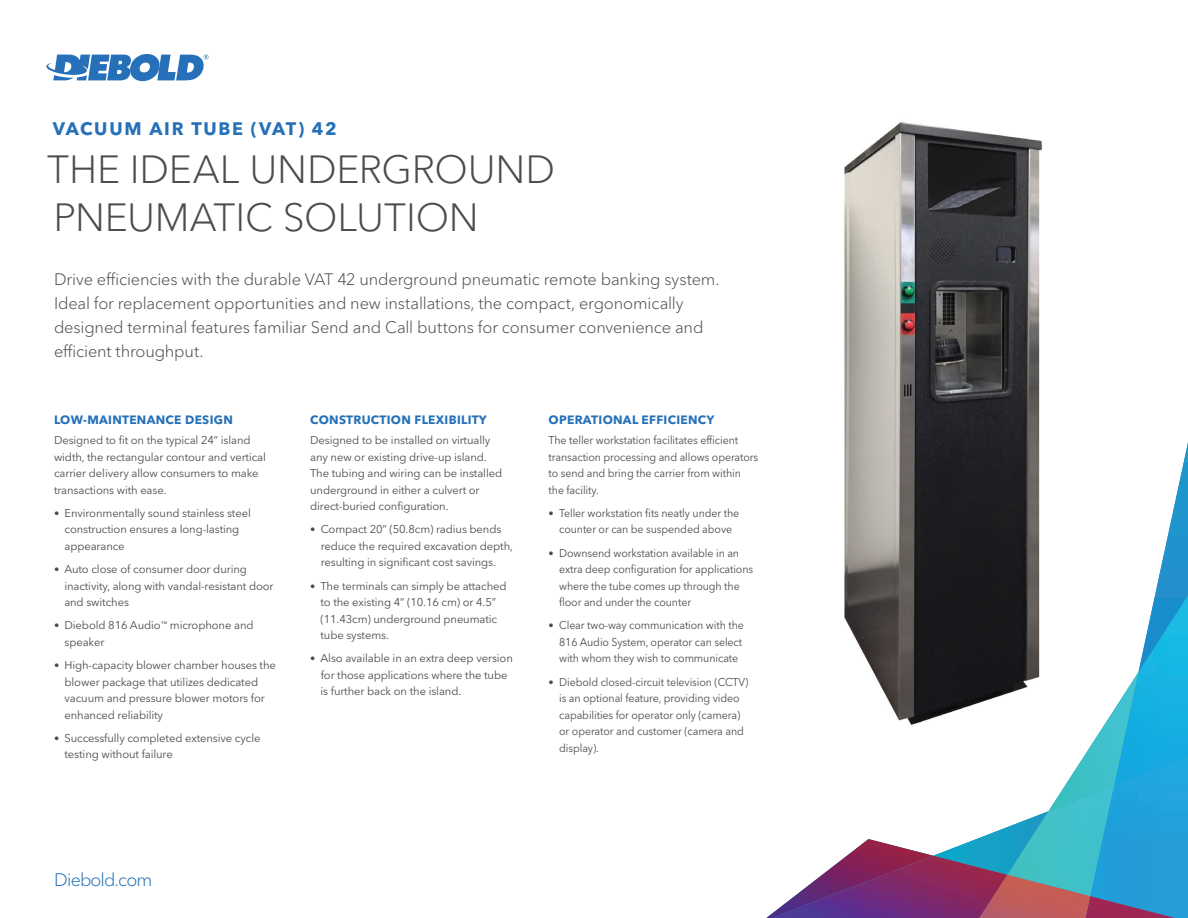
<style>
.page{position:relative;width:1188px;height:918px;background:#fff}
.page>*{position:absolute;margin:0;border:0;box-sizing:border-box;transform-origin:0 0}
.t1{font:300 39px/48px "Avenir Next LT Pro";letter-spacing:-.005em;color:#4b4c4d}
.t2{font:700 18px "Avenir Next LT Pro";letter-spacing:.095em;color:#2570b8}
.t3{font:300 18px "Avenir Next LT Pro";letter-spacing:-.05em;color:#2570b8}
.t4{font:300 16.5px/24px "Avenir Next LT Pro";letter-spacing:-.01em;color:#4b4c4d}
.t5{font:700 12px "Avenir Next LT Pro";letter-spacing:.025em;color:#2570b8}
.t6{font:11.25px/16.5px "Avenir Next LT Pro";letter-spacing:-.01em;color:#4b4c4d}
.t7{font:11.25px/16.5px "Avenir Next LT Pro";letter-spacing:-.01em;color:#4b4c4d;scale:.95 1}
.s1{font-size:10.5px}
</style>
<div class="page">
<svg style="left:766px;top:443px;width:422px;height:475px"></svg>
<img style="left:772px;top:856px;width:235px;height:62px">
<img style="left:1090px;top:896px;width:85px;height:22px">
<img style="left:1048px;top:672px;width:90px;height:139px">
<img style="left:1007px;top:786px;width:107px;height:110px">
<img style="left:979px;top:875px;width:111px;height:43px">
<img style="left:834px;top:122px;width:219px;height:611px">
<svg style="left:46px;top:54px;width:163px;height:27px"></svg>
<h2 class="t2" style="left:53px;top:118px;width:285px">VACUUM AIR TUBE (VAT) 42</h2>
<h1 class="t1" style="left:47px;top:146px;width:509px">THE IDEAL UNDERGROUND<br>PNEUMATIC SOLUTION</h1>
<p class="t4" style="left:54px;top:267px;width:667px">Drive efficiencies with the durable VAT 42 underground pneumatic remote banking system.<br>Ideal for replacement opportunities and new installations, the compact, ergonomically designed terminal features familiar Send and Call buttons for consumer convenience and efficient throughput.</p>
<p class="t5" style="left:54px;top:413px;width:180px">LOW-MAINTENANCE DESIGN</p>
<p class="t6" style="left:54px;top:432px;width:213px">Designed to fit on the typical 24” island width, the rectangular contour and vertical carrier delivery allow consumers to make transactions with ease.</p>
<p class="t6" style="left:65px;top:505px;width:188px;text-indent:-11px"><span class="s1">•</span> Environmentally sound stainless steel construction ensures a long-lasting appearance</p>
<p class="t6" style="left:64px;top:561px;width:211px;text-indent:-10px"><span class="s1">•</span> Auto close of consumer door during inactivity, along with vandal-resistant door and switches</p>
<p class="t6" style="left:65px;top:617px;width:191px;text-indent:-11px"><span class="s1">•</span> Diebold 816 Audio<sup>™</sup> microphone and speaker</p>
<p class="t6" style="left:65px;top:657px;width:213px;text-indent:-11px"><span class="s1">•</span> High-capacity blower chamber houses the blower package that utilizes dedicated vacuum and pressure blower motors for enhanced reliability</p>
<p class="t6" style="left:65px;top:730px;width:197px;text-indent:-11px"><span class="s1">•</span> Successfully completed extensive cycle testing without failure</p>
<p class="t5" style="left:310px;top:413px;width:178px">CONSTRUCTION FLEXIBILITY</p>
<p class="t6" style="left:310px;top:432px;width:194px">Designed to be installed on virtually any new or existing drive-up island.<br>The tubing and wiring can be installed underground in either a culvert or direct-buried configuration.</p>
<p class="t6" style="left:321px;top:521px;width:194px;text-indent:-11px"><span class="s1">•</span> Compact 20” (50.8cm) radius bends reduce the required excavation depth, resulting in significant cost savings.</p>
<p class="t6" style="left:320px;top:577px;width:188px;text-indent:-10px"><span class="s1">•</span> The terminals can simply be attached to the existing 4” (10.16 cm) or 4.5” (11.43cm) underground pneumatic tube systems.</p>
<p class="t6" style="left:321px;top:650px;width:194px;text-indent:-10px"><span class="s1">•</span> Also available in an extra deep version for those applications where the tube is further back on the island.</p>
<p class="t5" style="left:549px;top:413px;width:167px">OPERATIONAL EFFICIENCY</p>
<p class="t7" style="left:549px;top:432px;width:222px">The teller workstation facilitates efficient transaction processing and allows operators to send and bring the carrier from within the facility.</p>
<p class="t7" style="left:549px;top:505px;width:202px;text-align:center"><span class="s1">•</span> Teller workstation fits neatly under the counter or can be suspended above</p>
<p class="t7" style="left:559px;top:544px;width:206px;text-indent:-11px"><span class="s1">•</span> Downsend workstation available in an extra deep configuration for applications where the tube comes up through the floor and under the counter</p>
<p class="t7" style="left:559px;top:617px;width:196px;text-indent:-11px"><span class="s1">•</span> Clear two-way communication with the<br>816 Audio System, operator can select with whom they wish to communicate</p>
<p class="t7" style="left:559px;top:673px;width:201px;text-indent:-11px"><span class="s1">•</span> Diebold closed-circuit television (CCTV) is an optional feature, providing video capabilities for operator only (camera) or operator and customer (camera and display).</p>
<h2 class="t3" style="left:54px;top:869px;width:100px">Diebold.com</h2>
</div>
